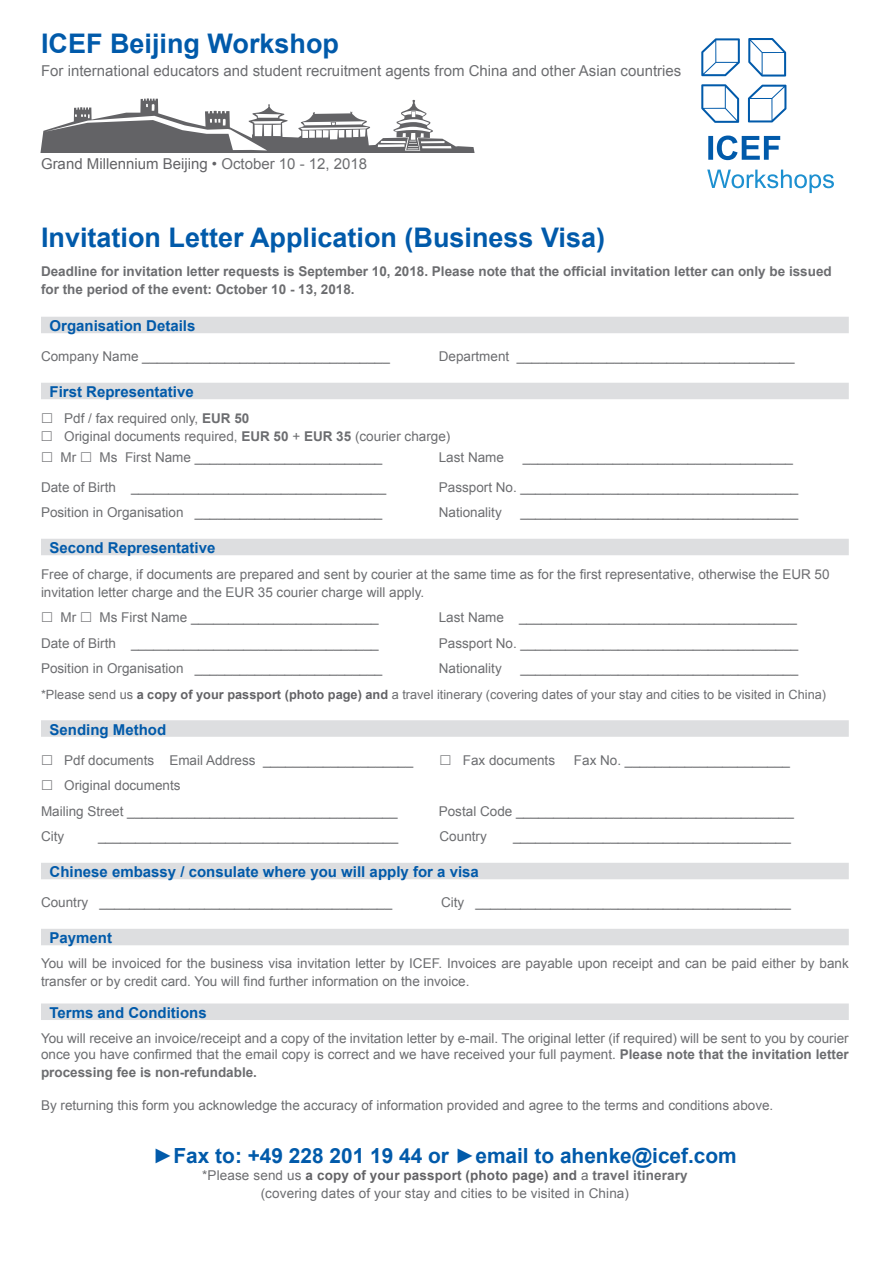
<style>
.page{position:relative;width:893px;height:1263px;background:#fff}
.page>*{position:absolute;margin:0;border:0;box-sizing:border-box;transform-origin:0 0}
.t1{font:700 27px "Arial";color:#015aaa}
.t2{font:700 20.85px "Arial";color:#015aaa}
.t3{font:700 15px "Arial";color:#015aaa}
.t4{font:15px "Arial";color:#6c6d70}
.t5{font:15px "Arial";color:#636366}
.t6{font:13.5px/17.2px "Arial";color:#6c6d70}
.t7{font:700 13.5px/18px "Arial";color:#6c6d70}
.t8{font:12.75px "Arial";color:#6c6d70}
.s1{color:#6c6d70}
.s2{font-weight:700}
.s3{font-weight:700;color:#636366}
</style>
<div class="page">
<div style="left:41px;top:317px;width:808px;height:16px;background:#dddee0"></div>
<div style="left:41px;top:383px;width:808px;height:16px;background:#dddee0"></div>
<div style="left:41px;top:539px;width:808px;height:16px;background:#dddee0"></div>
<div style="left:41px;top:720px;width:808px;height:17px;background:#dddee0"></div>
<div style="left:41px;top:863px;width:808px;height:16px;background:#dddee0"></div>
<div style="left:41px;top:929px;width:808px;height:16px;background:#dddee0"></div>
<div style="left:41px;top:1003px;width:808px;height:17px;background:#dddee0"></div>
<svg style="left:701px;top:38px;width:39px;height:38px"></svg>
<svg style="left:748px;top:38px;width:38px;height:39px"></svg>
<svg style="left:701px;top:84px;width:38px;height:39px"></svg>
<svg style="left:748px;top:85px;width:38px;height:37px"></svg>
<svg style="left:708px;top:136px;width:72px;height:24px"></svg>
<svg style="left:707px;top:170px;width:127px;height:23px"></svg>
<svg style="left:41px;top:98px;width:434px;height:55px"></svg>
<h1 class="t1" style="left:41px;top:25px;width:300px">ICEF Beijing Workshop</h1>
<p class="t4" style="left:41px;top:60px;width:642px">For international educators and student recruitment agents from China and other Asian countries</p>
<p class="t5" style="left:41px;top:154px;width:328px">Grand Millennium Beijing • <span class="s1">October 10 - 12, 2018</span></p>
<h1 class="t1" style="left:41px;top:220px;width:566px">Invitation Letter Application (Business Visa)</h1>
<p class="t7" style="left:41px;top:262px;width:792px">Deadline for invitation letter requests is September 10, 2018. Please note that the official invitation letter can only be issued for the period of the event: October 10 - 13, 2018.</p>
<p class="t3" style="left:50px;top:316px;width:147px">Organisation Details</p>
<p class="t6" style="left:41px;top:348px;width:350px">Company Name _________________________________</p>
<p class="t6" style="left:439px;top:348px;width:357px">Department _____________________________________</p>
<p class="t3" style="left:50px;top:382px;width:146px">First Representative</p>
<p class="t6" style="left:64px;top:410px;width:388px">Pdf / fax required only, <span class="s2">EUR 50<br></span>Original documents required, <span class="s2">EUR 50</span> + <span class="s2">EUR 35</span> (courier charge)</p>
<p class="t6" style="left:61px;top:448px;width:17px">Mr</p>
<p class="t6" style="left:100px;top:448px;width:284px">Ms First Name _________________________</p>
<p class="t6" style="left:439px;top:448px;width:67px">Last Name</p>
<p class="t6" style="left:523px;top:448px;width:272px">____________________________________</p>
<p class="t6" style="left:41px;top:478px;width:347px">Date of Birth __________________________________</p>
<p class="t6" style="left:439px;top:478px;width:361px">Passport No. _____________________________________</p>
<p class="t6" style="left:41px;top:504px;width:343px">Position in Organisation _________________________</p>
<p class="t6" style="left:439px;top:504px;width:65px">Nationality</p>
<p class="t6" style="left:521px;top:504px;width:279px">_____________________________________</p>
<p class="t3" style="left:50px;top:538px;width:167px">Second Representative</p>
<p class="t6" style="left:41px;top:566px;width:790px">Free of charge, if documents are prepared and sent by courier at the same time as for the first representative, otherwise the EUR 50 invitation letter charge and the EUR 35 courier charge will apply.</p>
<p class="t6" style="left:61px;top:609px;width:17px">Mr</p>
<p class="t6" style="left:100px;top:609px;width:281px">Ms First Name _________________________</p>
<p class="t6" style="left:439px;top:609px;width:360px">Last Name _____________________________________</p>
<p class="t6" style="left:41px;top:634px;width:339px">Date of Birth _________________________________</p>
<p class="t6" style="left:439px;top:634px;width:361px">Passport No. _____________________________________</p>
<p class="t6" style="left:41px;top:660px;width:343px">Position in Organisation _________________________</p>
<p class="t6" style="left:439px;top:660px;width:65px">Nationality</p>
<p class="t6" style="left:521px;top:660px;width:279px">_____________________________________</p>
<p class="t8" style="left:41px;top:686px;width:787px">*Please send us <span class="s3">a copy of your passport (photo page) and</span> a travel itinerary (covering dates of your stay and cities to be visited in China)</p>
<p class="t3" style="left:50px;top:719px;width:118px">Sending Method</p>
<p class="t6" style="left:64px;top:751px;width:350px">Pdf documents Email Address ____________________</p>
<p class="t6" style="left:463px;top:751px;width:94px">Fax documents</p>
<p class="t6" style="left:574px;top:751px;width:218px">Fax No. ______________________</p>
<p class="t6" style="left:41px;top:773px;width:358px;line-height:25.5px;text-indent:23px">Original documents<br>Mailing Street ____________________________________</p>
<p class="t6" style="left:439px;top:802px;width:357px">Postal Code _____________________________________</p>
<p class="t6" style="left:41px;top:828px;width:25px">City</p>
<p class="t6" style="left:98px;top:828px;width:302px">________________________________________</p>
<p class="t6" style="left:440px;top:828px;width:49px">Country</p>
<p class="t6" style="left:513px;top:828px;width:279px">_____________________________________</p>
<p class="t3" style="left:50px;top:862px;width:431px">Chinese embassy / consulate where you will apply for a visa</p>
<p class="t6" style="left:41px;top:894px;width:353px">Country _______________________________________</p>
<p class="t6" style="left:441px;top:894px;width:351px">City __________________________________________</p>
<p class="t3" style="left:50px;top:928px;width:64px">Payment</p>
<p class="t6" style="left:41px;top:955px;width:809px;line-height:18px">You will be invoiced for the business visa invitation letter by ICEF. Invoices are payable upon receipt and can be paid either by bank transfer or by credit card. You will find further information on the invoice.</p>
<p class="t3" style="left:50px;top:1003px;width:159px">Terms and Conditions</p>
<p class="t6" style="left:41px;top:1030px;width:809px;line-height:16.2px">You will receive an invoice/receipt and a copy of the invitation letter by e-mail. The original letter (if required) will be sent to you by courier once you have confirmed that the email copy is correct and we have received your full payment. <span class="s2">Please note that the invitation letter</span></p>
<p class="t7" style="left:41px;top:1064px;width:218px">processing fee is non-refundable.</p>
<p class="t6" style="left:41px;top:1096px;width:734px">By returning this form you acknowledge the accuracy of information provided and agree to the terms and conditions above.</p>
<h2 class="t2" style="left:153px;top:1142px;width:585px">►Fax to: +49 228 201 19 44 or ►email to ahenke@icef.com</h2>
<p class="t6" style="left:202px;top:1167px;width:487px;text-align:center">*Please send us <span class="s3">a copy of your passport (photo page) and</span> a <span class="s2">travel itinerary </span>(covering dates of your stay and cities to be visited in China)</p>
</div>
